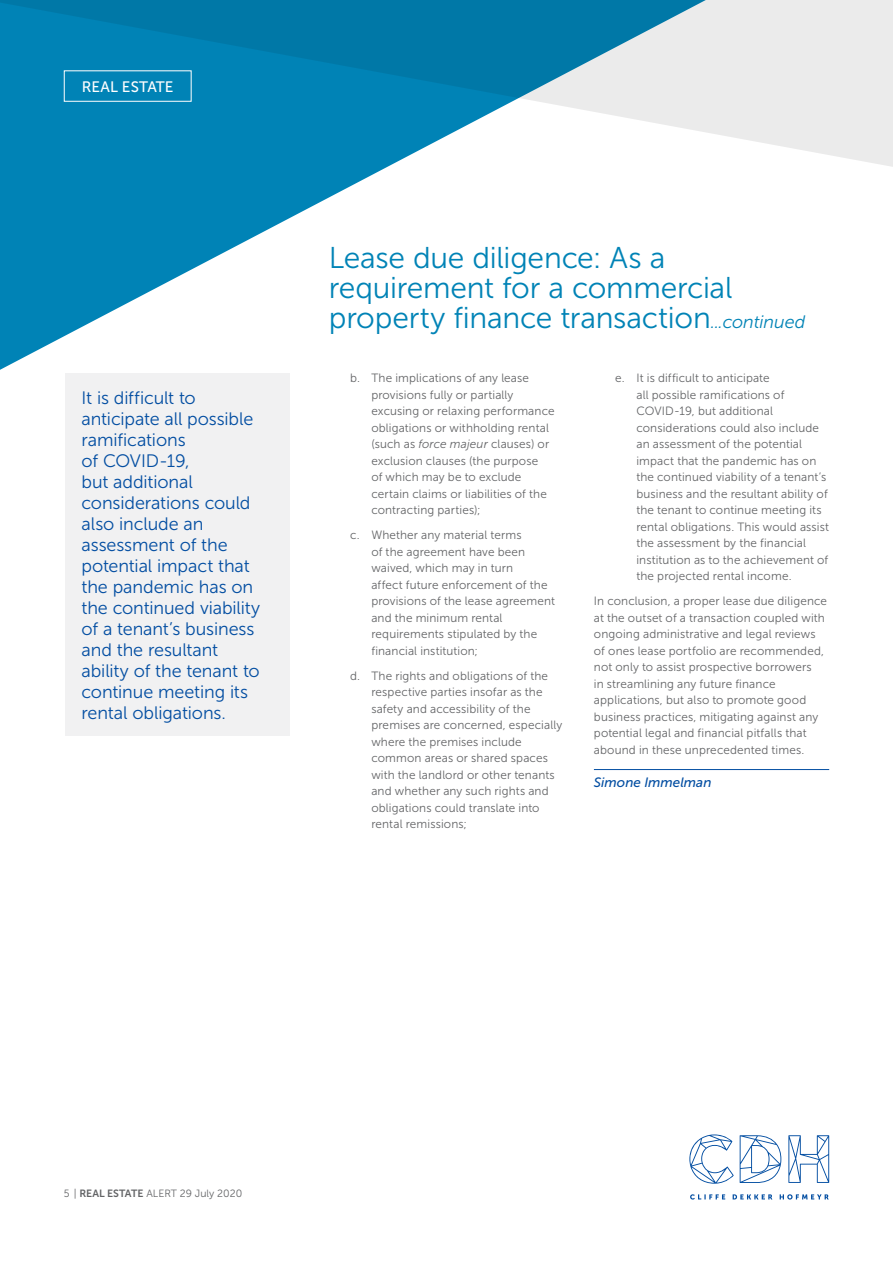
<style>
.page{position:relative;width:893px;height:1263px;background:#fff}
.page>*{position:absolute;margin:0;border:0;box-sizing:border-box;transform-origin:0 0}
.t1{font:30px/30px "Museo Sans 300";letter-spacing:-.01em;color:#0083b6}
.t2{font:18px/21px "Museo Sans 300";letter-spacing:-.005em;color:#034ea2}
.t3{font:15.15px "Museo Sans 500";letter-spacing:.005em;color:#fff}
.t4{font:italic 13.5px "Museo Sans 500";color:#034ea2}
.t5{font:12px/16.5px "Museo Sans 300";letter-spacing:.01em;color:#636466}
.t6{font:10.5px "Museo Sans 300";color:#636466}
.s1{font-style:italic;font-size:18px}
.s2{font-style:italic}
.s3{font-family:"Museo Sans 700"}
</style>
<div class="page">
<svg style="left:690px;top:1194px;width:139px;height:5px"></svg>
<svg style="left:689px;top:1134px;width:45px;height:50px"></svg>
<svg style="left:740px;top:1135px;width:41px;height:48px"></svg>
<svg style="left:788px;top:1135px;width:41px;height:48px"></svg>
<svg style="left:0;top:189px;width:345px;height:181px;fill:#0083b6"></svg>
<svg style="left:0;top:0;width:893px;height:189px"></svg>
<div style="left:64px;top:70px;width:128px;height:32px;border:1px solid #fff"></div>
<hr style="left:594px;top:769px;width:235px;height:1px;background:#034ea2">
<div style="left:65px;top:373px;width:224px;height:363px;background:#f1f1f2"></div>
<p class="t3" style="left:82px;top:78px;width:93px">REAL ESTATE</p>
<p class="t2" style="left:82px;top:387px;width:180px">It is difficult to anticipate all possible ramifications<br>of COVID-19,<br>but additional considerations could also include an assessment of the potential impact that the pandemic has on the continued viability of a tenant’s business and the resultant ability of the tenant to continue meeting its rental obligations.</p>
<h1 class="t1" style="left:329px;top:243px;width:478px">Lease due diligence: As a requirement for a commercial property finance transaction<span class="s1">...continued</span></h1>
<p class="t5" style="left:371px;top:370px;width:185px;text-indent:-21px">b. The implications of any lease provisions fully or partially excusing or relaxing performance obligations or withholding rental (such as <span class="s2">force majeur</span> clauses) or exclusion clauses (the purpose<br>of which may be to exclude certain claims or liabilities of the contracting parties);</p>
<p class="t5" style="left:371px;top:527px;width:185px;text-indent:-21px">c. Whether any material terms<br>of the agreement have been waived, which may in turn<br>affect future enforcement of the provisions of the lease agreement and the minimum rental requirements stipulated by the financial institution;</p>
<p class="t5" style="left:371px;top:667px;width:192px;text-indent:-21px">d. The rights and obligations of the respective parties insofar as the safety and accessibility of the premises are concerned, especially where the premises include common areas or shared spaces with the landlord or other tenants and whether any such rights and obligations could translate into rental remissions;</p>
<p class="t5" style="left:636px;top:370px;width:194px;text-indent:-21px">e. It is difficult to anticipate<br>all possible ramifications of COVID-19, but additional considerations could also include an assessment of the potential impact that the pandemic has on the continued viability of a tenant’s business and the resultant ability of the tenant to continue meeting its rental obligations. This would assist the assessment by the financial institution as to the achievement of the projected rental income.</p>
<p class="t5" style="left:594px;top:593px;width:235px">In conclusion, a proper lease due diligence at the outset of a transaction coupled with ongoing administrative and legal reviews of ones lease portfolio are recommended, not only to assist prospective borrowers<br>in streamlining any future finance applications, but also to promote good business practices, mitigating against any potential legal and financial pitfalls that abound in these unprecedented times.</p>
<p class="t4" style="left:594px;top:775px;width:119px">Simone Immelman</p>
<p class="t6" style="left:64px;top:1188px;width:180px">5 | <span class="s3">REAL ESTATE</span> ALERT 29 July 2020</p>
</div>
